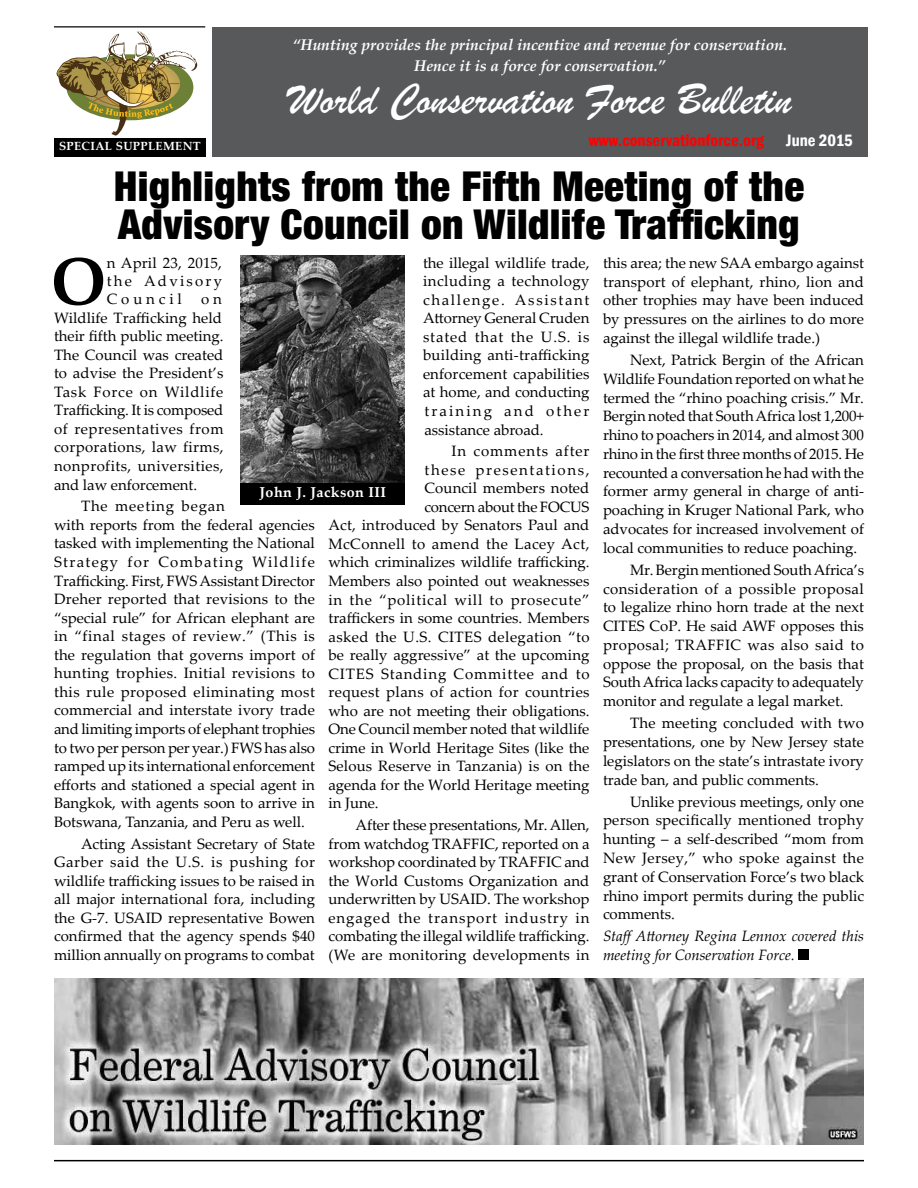
<style>
.page{position:relative;width:918px;height:1188px;background:#fff}
.page>*{position:absolute;margin:0;border:0;box-sizing:border-box;transform-origin:0 0}
.t1{font:700 66.45px "Palatino Linotype";color:#000}
.t2{font:45.15px "Brush Script";color:#fff}
.t3{font:900 condensed 41.4px/38.5px "Helvetica Neue LT Std";letter-spacing:.01em;color:#000}
.t4{font:700 36.15px/72.2px "Minion Pro";color:#000}
.t5{font:600 condensed 16.95px "Franklin Gothic";color:#f00}
.t6{font:600 condensed 16.95px "Franklin Gothic";color:#fff}
.t7{font:italic 700 15.6px/21.1px "Palatino Linotype";color:#fff;text-align:center}
.t8{font:15px/18.6px "Palatino Linotype";letter-spacing:-.005em;color:#000;text-align:justify}
.t9{font:italic 15px/18.8px "Palatino Linotype";letter-spacing:-.005em;color:#000}
.t10{font:15px "Palatino Linotype";letter-spacing:.03em;color:#000}
.t11{font:15px "Palatino Linotype";letter-spacing:.025em;color:#000}
.t12{font:15px "Palatino Linotype";letter-spacing:.05em;color:#000}
.t13{font:15px "Palatino Linotype";letter-spacing:.055em;color:#000}
.t14{font:15px "Palatino Linotype";letter-spacing:.105em;color:#000}
.t15{font:15px "Palatino Linotype";letter-spacing:.06em;color:#000}
.t16{font:700 14.4px "Palatino Linotype";letter-spacing:.03em;color:#fff}
.t17{font:700 11.85px "Palatino Linotype";letter-spacing:.03em;color:#fff}
</style>
<div class="page">
<div style="left:799px;top:949px;width:10px;height:11px;background:#000"></div>
<div style="left:212px;top:27px;width:655px;height:129px;background:#58595b"></div>
<svg style="left:56px;top:31px;width:141px;height:105px"></svg>
<div style="left:54px;top:138px;width:152px;height:18px;background:#000"></div>
<hr style="left:54px;top:26px;width:151px;height:1px;background:#000">
<hr style="left:54px;top:1160px;width:810px;height:1px;background:#000">
<div style="left:241px;top:481px;width:164px;height:24px;background:#000"></div>
<img style="left:241px;top:256px;width:164px;height:227px">
<img style="left:54px;top:978px;width:810px;height:167px">
<p class="t7" style="left:293px;top:33px;width:496px">“Hunting provides the principal incentive and revenue for conservation.<br>Hence it is a force for conservation.”</p>
<h2 class="t2" style="left:288px;top:72px;width:505px">World Conservation Force Bulletin</h2>
<p class="t17" style="left:59px;top:138px;width:143px">SPECIAL SUPPLEMENT</p>
<p class="t5" style="left:589px;top:129px;width:177px">www.conservationforce.org</p>
<p class="t6" style="left:786px;top:129px;width:68px">June 2015</p>
<h3 class="t3" style="left:114px;top:166px;width:692px">Highlights from the Fifth Meeting of the<br>Advisory Council on Wildlife Trafficking</h3>
<h1 class="t1" style="left:51px;top:234px;width:57px">O</h1>
<p class="t8" style="left:107px;top:253px;width:117px;line-height:18px">n April 23, 2015, the Advisory Council</p>
<p class="t8" style="left:423px;top:253px;width:168px">the illegal wildlife trade, including a technology challenge. Assistant Attorney General Cruden stated that the U.S. is building anti-trafficking enforcement capabilities at home, and conducting training and other assistance abroad.</p>
<p class="t15" style="left:452px;top:441px;width:139px">In comments after</p>
<p class="t14" style="left:425px;top:459px;width:166px">these presentations,</p>
<p class="t8" style="left:425px;top:478px;width:166px">Council members noted</p>
<p class="t8" style="left:425px;top:497px;width:166px">concern about the FOCUS</p>
<p class="t8" style="left:329px;top:515px;width:262px">Act, introduced by Senators Paul and</p>
<p class="t10" style="left:329px;top:533px;width:263px">McConnell to amend the Lacey Act,</p>
<p class="t8" style="left:329px;top:552px;width:262px">which criminalizes wildlife trafficking.</p>
<p class="t8" style="left:329px;top:571px;width:262px">Members also pointed out weaknesses</p>
<p class="t12" style="left:329px;top:589px;width:263px">in the “political will to prosecute”</p>
<p class="t8" style="left:329px;top:608px;width:263px">traffickers in some countries. Members</p>
<p class="t10" style="left:329px;top:626px;width:263px">asked the U.S. CITES delegation “to</p>
<p class="t8" style="left:329px;top:645px;width:262px">be really aggressive” at the upcoming</p>
<p class="t13" style="left:329px;top:663px;width:263px">CITES Standing Committee and to</p>
<p class="t11" style="left:329px;top:681px;width:263px">request plans of action for countries</p>
<p class="t8" style="left:329px;top:701px;width:263px">who are not meeting their obligations.</p>
<p class="t8" style="left:329px;top:719px;width:262px">One Council member noted that wildlife</p>
<p class="t8" style="left:329px;top:738px;width:262px">crime in World Heritage Sites (like the</p>
<p class="t8" style="left:329px;top:756px;width:263px">Selous Reserve in Tanzania) is on the</p>
<p class="t8" style="left:329px;top:775px;width:262px">agenda for the World Heritage meeting</p>
<p class="t8" style="left:329px;top:793px;width:52px">in June.</p>
<p class="t8" style="left:329px;top:815px;width:263px;text-indent:27px">After these presentations, Mr. Allen, from watchdog TRAFFIC, reported on a workshop coordinated by TRAFFIC and the World Customs Organization and underwritten by USAID. The workshop engaged the transport industry in combating the illegal wildlife trafficking. (We are monitoring developments in</p>
<p class="t8" style="left:54px;top:289px;width:171px;text-indent:147px">o n Wildlife Trafficking held their fifth public meeting.<br>The Council was created to advise the President’s Task Force on Wildlife Trafficking. It is composed of representatives from corporations, law firms, nonprofits, universities, and law enforcement.</p>
<p class="t8" style="left:54px;top:496px;width:263px;text-align:left;text-indent:27px">The meeting began<br>with reports from the federal agencies tasked with implementing the National Strategy for Combating Wildlife Trafficking. First, FWS Assistant Director Dreher reported that revisions to the “special rule” for African elephant are in “final stages of review.” (This is the regulation that governs import of hunting trophies. Initial revisions to this rule proposed eliminating most commercial and interstate ivory trade and limiting imports of elephant trophies to two per person per year.) FWS has also ramped up its international enforcement efforts and stationed a special agent in Bangkok, with agents soon to arrive in Botswana, Tanzania, and Peru as well.</p>
<p class="t8" style="left:54px;top:834px;width:263px;text-indent:27px">Acting Assistant Secretary of State Garber said the U.S. is pushing for wildlife trafficking issues to be raised in all major international fora, including the G-7. USAID representative Bowen confirmed that the agency spends $40 million annually on programs to combat</p>
<p class="t16" style="left:260px;top:482px;width:128px">John J. Jackson III</p>
<h3 class="t4" style="left:12px;top:485px;width:265px">NTING REPORT<br>NTING REPORT</h3>
<p class="t8" style="left:603px;top:253px;width:263px">this area; the new SAA embargo against transport of elephant, rhino, lion and other trophies may have been induced by pressures on the airlines to do more against the illegal wildlife trade.)</p>
<p class="t8" style="left:603px;top:350px;width:263px;text-indent:27px">Next, Patrick Bergin of the African Wildlife Foundation reported on what he termed the “rhino poaching crisis.” Mr.<br>Bergin noted that South Africa lost 1,200+ rhino to poachers in 2014, and almost 300 rhino in the first three months of 2015. He recounted a conversation he had with the former army general in charge of anti&shy;poaching in Kruger National Park, who advocates for increased involvement of local communities to reduce poaching.</p>
<p class="t8" style="left:603px;top:560px;width:263px;text-indent:27px">Mr. Bergin mentioned South Africa’s consideration of a possible proposal to legalize rhino horn trade at the next CITES CoP. He said AWF opposes this proposal; TRAFFIC was also said to oppose the proposal, on the basis that South Africa lacks capacity to adequately monitor and regulate a legal market.</p>
<p class="t8" style="left:603px;top:713px;width:263px;text-indent:27px">The meeting concluded with two presentations, one by New Jersey state legislators on the state’s intrastate ivory trade ban, and public comments.</p>
<p class="t8" style="left:603px;top:792px;width:263px;text-indent:27px">Unlike previous meetings, only one person specifically mentioned trophy hunting – a self-described “mom from New Jersey,” who spoke against the grant of Conservation Force’s two black rhino import permits during the public comments.</p>
<p class="t9" style="left:603px;top:926px;width:262px">Staff Attorney Regina Lennox covered this meeting for Conservation Force.</p>
</div>
